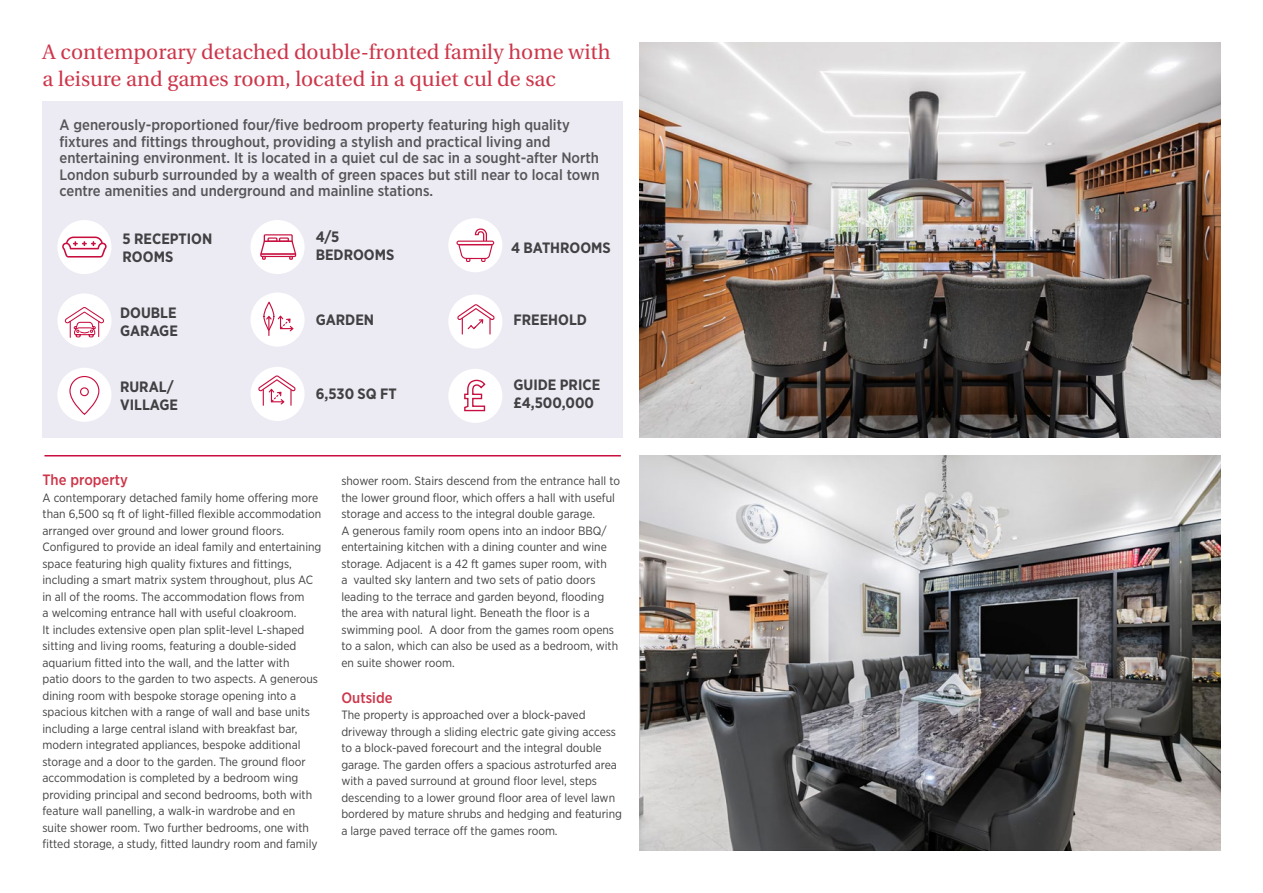
<style>
.page{position:relative;width:1263px;height:893px;background:#fff}
.page>*{position:absolute;margin:0;border:0;box-sizing:border-box;transform-origin:0 0}
.t1{font:21px/27px "Utopia";color:#cd364a}
.t2{font:500 15px/16.5px "Gotham Narrow";color:#565659}
.t3{font:700 15px/18px "Gotham Narrow";color:#414042}
.t4{font:500 15px "Gotham Narrow";color:#cd364a}
.t5{font:12px/16.5px "Gotham Narrow";color:#414042}
</style>
<div class="page">
<div style="left:43px;top:101px;width:580px;height:337px;background:#ecebf3"></div>
<img style="left:640px;top:43px;width:580px;height:395px">
<img style="left:640px;top:455px;width:580px;height:395px">
<hr style="left:44px;top:455px;width:577px;height:1px;background:#c80f3f">
<div style="left:57px;top:293px;width:54px;height:54px;background:#fff;border-radius:50%"></div>
<svg style="left:64px;top:307px;width:40px;height:31px"></svg>
<div style="left:57px;top:368px;width:54px;height:54px;background:#fff;border-radius:50%"></div>
<svg style="left:80px;top:387px;width:9px;height:9px"></svg>
<div style="left:69px;top:376px;width:30px;height:39px;border:1px solid #c80f3f;border-radius:14px"></div>
<div style="left:448px;top:218px;width:54px;height:54px;background:#fff;border-radius:50%"></div>
<svg style="left:456px;top:228px;width:38px;height:34px"></svg>
<div style="left:448px;top:294px;width:54px;height:55px;background:#fff;border-radius:50%"></div>
<svg style="left:457px;top:304px;width:38px;height:31px"></svg>
<div style="left:448px;top:369px;width:54px;height:54px;background:#fff;border-radius:50%"></div>
<svg style="left:464px;top:379px;width:22px;height:33px"></svg>
<div style="left:250px;top:292px;width:55px;height:55px;background:#fff;border-radius:50%"></div>
<svg style="left:278px;top:316px;width:15px;height:15px"></svg>
<div style="left:263px;top:302px;width:11px;height:29px;border:1px solid #c80f3f;border-radius:50%"></div>
<svg style="left:266px;top:316px;width:6px;height:20px"></svg>
<div style="left:250px;top:367px;width:55px;height:54px;background:#fff;border-radius:50%"></div>
<svg style="left:258px;top:375px;width:38px;height:31px"></svg>
<div style="left:250px;top:220px;width:55px;height:54px;background:#fff;border-radius:50%"></div>
<svg style="left:260px;top:234px;width:36px;height:26px"></svg>
<div style="left:57px;top:220px;width:54px;height:54px;background:#fff;border-radius:50%"></div>
<svg style="left:62px;top:237px;width:45px;height:21px"></svg>
<h1 class="t1" style="left:43px;top:39px;width:569px">A contemporary detached double-fronted family home with a leisure and games room, located in a quiet cul de sac</h1>
<p class="t2" style="left:59px;top:117px;width:541px">A generously-proportioned four/five bedroom property featuring high quality fixtures and fittings throughout, providing a stylish and practical living and entertaining environment. It is located in a quiet cul de sac in a sought-after North London suburb surrounded by a wealth of green spaces but still near to local town centre amenities and underground and mainline stations.</p>
<p class="t3" style="left:316px;top:228px;width:80px">4/5<br>BEDROOMS</p>
<p class="t3" style="left:123px;top:230px;width:91px">5 RECEPTION<br>ROOMS</p>
<p class="t3" style="left:511px;top:239px;width:101px">4 BATHROOMS</p>
<p class="t3" style="left:120px;top:303px;width:59px">DOUBLE<br>GARAGE</p>
<p class="t3" style="left:120px;top:378px;width:59px">RURAL/<br>VILLAGE</p>
<p class="t3" style="left:316px;top:310px;width:60px">GARDEN</p>
<p class="t3" style="left:316px;top:385px;width:82px">6,530 SQ FT</p>
<p class="t3" style="left:513px;top:310px;width:75px">FREEHOLD</p>
<p class="t3" style="left:513px;top:376px;width:88px">GUIDE PRICE £4,500,000</p>
<p class="t4" style="left:43px;top:470px;width:87px">The property</p>
<p class="t5" style="left:43px;top:489px;width:280px">A contemporary detached family home offering more than 6,500 sq ft of light-filled flexible accommodation arranged over ground and lower ground floors.<br>Configured to provide an ideal family and entertaining space featuring high quality fixtures and fittings, including a smart matrix system throughout, plus AC in all of the rooms. The accommodation flows from<br>a welcoming entrance hall with useful cloakroom.<br>It includes extensive open plan split-level L-shaped sitting and living rooms, featuring a double-sided aquarium fitted into the wall, and the latter with<br>patio doors to the garden to two aspects. A generous dining room with bespoke storage opening into a spacious kitchen with a range of wall and base units including a large central island with breakfast bar, modern integrated appliances, bespoke additional storage and a door to the garden. The ground floor accommodation is completed by a bedroom wing providing principal and second bedrooms, both with feature wall panelling, a walk-in wardrobe and en suite shower room. Two further bedrooms, one with fitted storage, a study, fitted laundry room and family</p>
<p class="t5" style="left:341px;top:472px;width:280px">shower room. Stairs descend from the entrance hall to the lower ground floor, which offers a hall with useful storage and access to the integral double garage.<br>A generous family room opens into an indoor BBQ/ entertaining kitchen with a dining counter and wine storage. Adjacent is a 42 ft games super room, with<br>a vaulted sky lantern and two sets of patio doors leading to the terrace and garden beyond, flooding the area with natural light. Beneath the floor is a swimming pool. A door from the games room opens to a salon, which can also be used as a bedroom, with en suite shower room.</p>
<p class="t4" style="left:341px;top:688px;width:53px">Outside</p>
<p class="t5" style="left:341px;top:706px;width:282px">The property is approached over a block-paved driveway through a sliding electric gate giving access to a block-paved forecourt and the integral double garage. The garden offers a spacious astroturfed area with a paved surround at ground floor level, steps descending to a lower ground floor area of level lawn bordered by mature shrubs and hedging and featuring a large paved terrace off the games room.</p>
</div>
